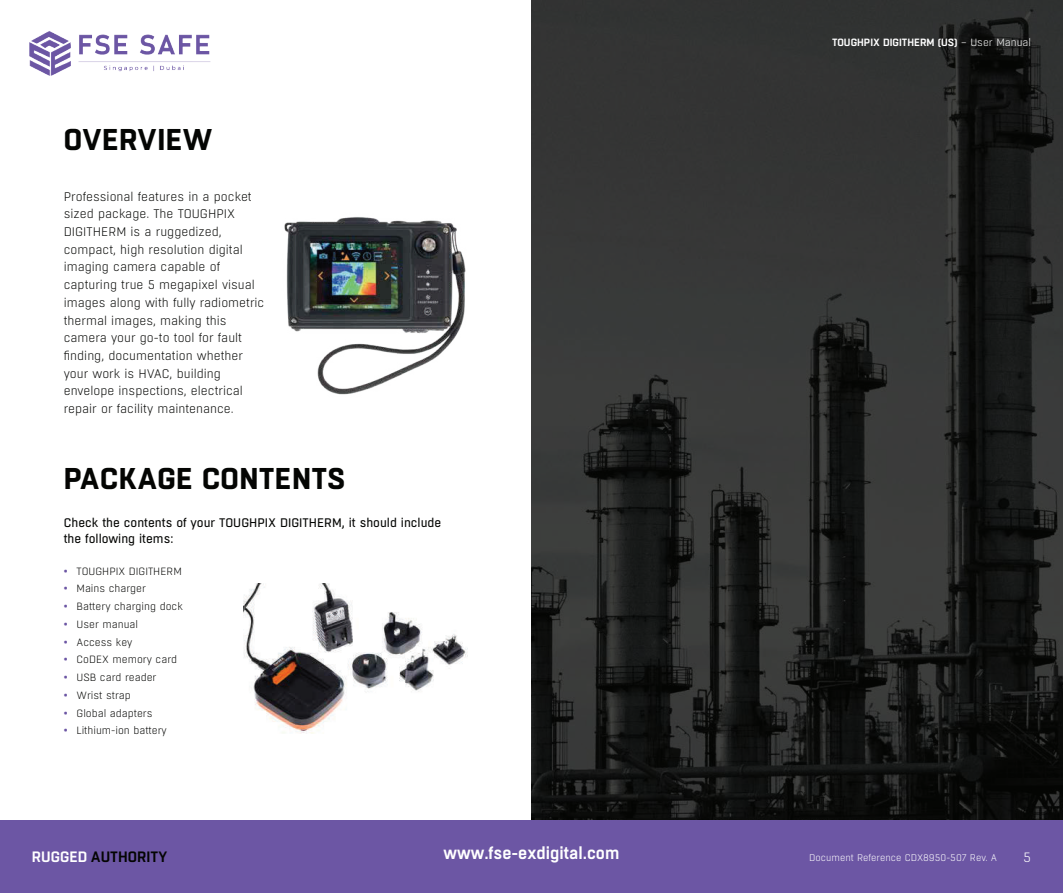
<style>
.page{position:relative;width:1063px;height:893px;background:#fff}
.page>*{position:absolute;margin:0;border:0;box-sizing:border-box;transform-origin:0 0}
.t1{font:700 30px "Boxed";letter-spacing:.01em;color:#040503}
.t2{font:600 16.95px "Boxed";color:#fff}
.t3{font:600 15px "Boxed";color:#040503}
.t4{font:300 13.5px "Boxed";color:#fff}
.t5{font:300 12.45px/17.7px "Boxed";color:#040503}
.t6{font:12.45px/15.9px "Boxed";color:#040503}
.t7{font:300 10.5px "Boxed";color:#040503}
.t8{font:600 10.5px "Boxed";color:#fff}
.t9{font:300 9.6px "Boxed";color:#fff}
.s1{font-weight:400;font-size:12px;color:#6c56a4}
.s2{font-weight:300}
.s3{color:#fff}
</style>
<div class="page">
<img style="left:531px;top:0;width:532px;height:821px">
<div style="left:0;top:821px;width:531px;height:72px;background:#6c56a4"></div>
<div style="left:531px;top:821px;width:532px;height:72px;background:#6c56a4"></div>
<img style="left:244px;top:584px;width:224px;height:150px">
<img style="left:284px;top:217px;width:182px;height:178px">
<img style="left:29px;top:31px;width:182px;height:45px">
<h1 class="t1" style="left:64px;top:119px;width:150px">OVERVIEW</h1>
<p class="t5" style="left:64px;top:188px;width:202px">Professional features in a pocket sized package. The TOUGHPIX<br>DIGITHERM is a ruggedized, compact, high resolution digital imaging camera capable of capturing true 5 megapixel visual images along with fully radiometric thermal images, making this camera your go-to tool for fault finding, documentation whether your work is HVAC, building envelope inspections, electrical repair or facility maintenance.</p>
<h1 class="t1" style="left:64px;top:458px;width:283px">PACKAGE CONTENTS</h1>
<p class="t6" style="left:64px;top:515px;width:379px">Check the contents of your TOUGHPIX DIGITHERM, it should include the following items:</p>
<p class="t7" style="left:64px;top:564px;width:120px"><span class="s1">•</span> TOUGHPIX DIGITHERM</p>
<p class="t7" style="left:64px;top:582px;width:84px"><span class="s1">•</span> Mains charger</p>
<p class="t7" style="left:64px;top:600px;width:121px"><span class="s1">•</span> Battery charging dock</p>
<p class="t7" style="left:64px;top:618px;width:76px"><span class="s1">•</span> User manual</p>
<p class="t7" style="left:64px;top:635px;width:70px"><span class="s1">•</span> Access key</p>
<p class="t7" style="left:64px;top:653px;width:115px"><span class="s1">•</span> CoDEX memory card</p>
<p class="t7" style="left:64px;top:671px;width:94px"><span class="s1">•</span> USB card reader</p>
<p class="t7" style="left:64px;top:689px;width:69px"><span class="s1">•</span> Wrist strap</p>
<p class="t7" style="left:64px;top:706px;width:90px"><span class="s1">•</span> Global adapters</p>
<p class="t7" style="left:64px;top:724px;width:105px"><span class="s1">•</span> Lithium-ion battery</p>
<p class="t8" style="left:832px;top:35px;width:201px">TOUGHPIX DIGITHERM (US) <span class="s2">– User Manual</span></p>
<h2 class="t2" style="left:444px;top:842px;width:177px">www.fse-exdigital.com</h2>
<p class="t3" style="left:32px;top:847px;width:137px"><span class="s3">RUGGED</span> AUTHORITY</p>
<p class="t4" style="left:1023px;top:849px;width:10px">5</p>
<p class="t9" style="left:809px;top:852px;width:189px">Document Reference CDX8950-507 Rev. A</p>
</div>
